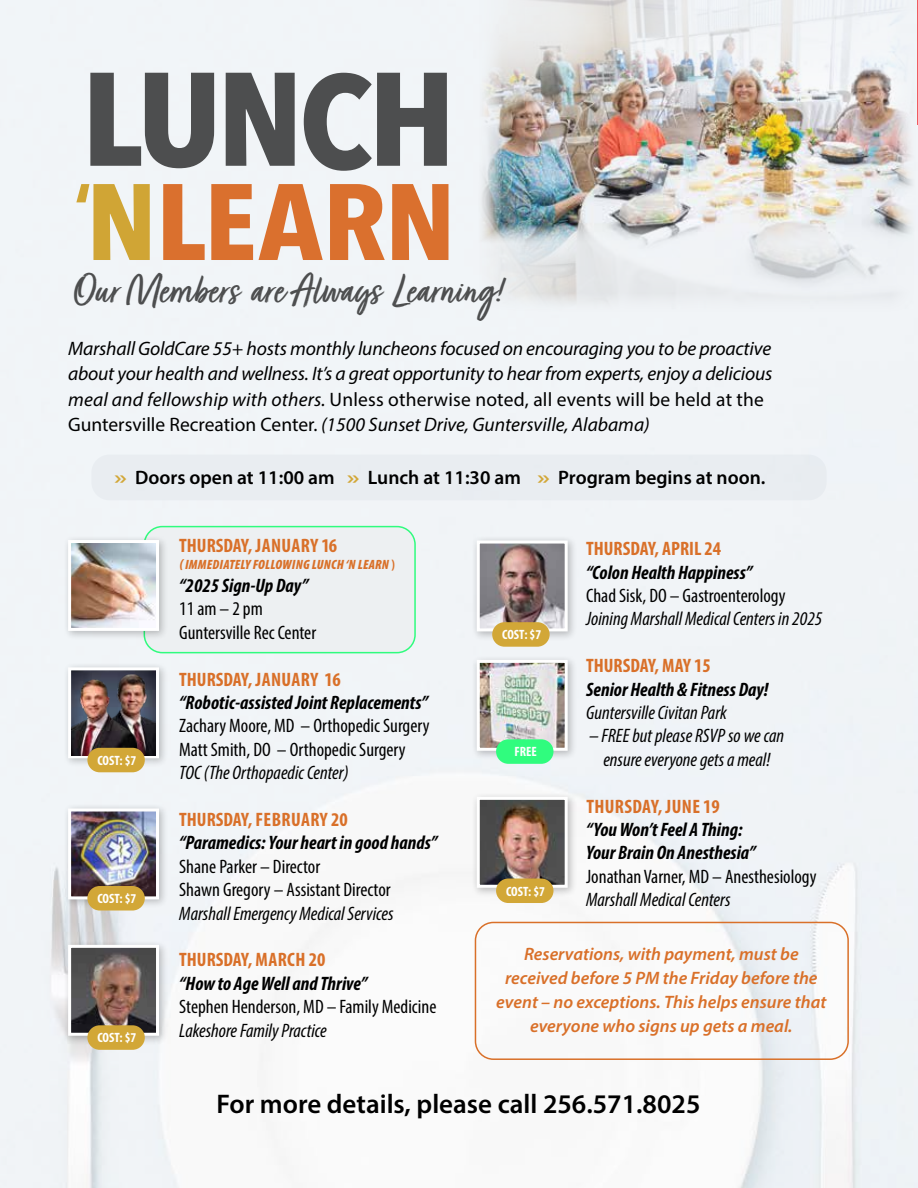
<style>
.page{position:relative;width:918px;height:1188px;background:#fff}
.page>*{position:absolute;margin:0;border:0;box-sizing:border-box;transform-origin:0 0}
.t1{font:45.15px "Turbinado Pro";color:#4d4e4f}
.t2{font:600 27px "Myriad Pro";color:#000}
.t3{font:italic 19.5px/25.5px "Myriad Pro";letter-spacing:-.01em;color:#000}
.t4{font:condensed 19.5px/23.4px "Myriad Pro";color:#000}
.t5{font:italic condensed 19.5px/23.4px "Myriad Pro";color:#000;text-align:center}
.t6{font:italic 700 condensed 19.5px/23.4px "Myriad Pro";color:#000}
.t7{font:700 condensed 19.5px "Myriad Pro";color:#d97029}
.t8{font:600 19.5px "Myriad Pro";color:#000}
.t9{font:700 condensed 19.5px "Myriad Pro";letter-spacing:.02em;color:#d97029}
.t10{font:italic 600 18px/24px "Myriad Pro";color:#d97029;text-align:center}
.t11{font:700 condensed 13.5px "Myriad Pro";color:#fff}
.t12{font:italic 900 condensed 13.5px "Myriad Pro";letter-spacing:.02em;color:#d97029}
.s1{font-style:normal}
.s2{color:#d2a737}
.s3{font-weight:700;font-style:normal}
</style>
<div class="page">
<hr style="left:917px;top:0;width:1px;height:124px;background:#f00">
<img style="left:0;top:0;width:917px;height:1188px">
<img style="left:475px;top:245px;width:442px;height:70px">
<img style="left:475px;top:0;width:442px;height:245px">
<div style="left:91px;top:455px;width:736px;height:45px;background:#e9edf1;border-radius:18px"></div>
<svg style="left:90px;top:73px;width:124px;height:95px"></svg>
<svg style="left:226px;top:73px;width:69px;height:93px"></svg>
<svg style="left:304px;top:73px;width:143px;height:98px"></svg>
<svg style="left:76px;top:184px;width:74px;height:76px"></svg>
<svg style="left:163px;top:184px;width:42px;height:76px"></svg>
<svg style="left:211px;top:184px;width:42px;height:76px"></svg>
<svg style="left:259px;top:184px;width:64px;height:76px"></svg>
<svg style="left:330px;top:184px;width:55px;height:76px"></svg>
<svg style="left:392px;top:184px;width:56px;height:76px"></svg>
<div style="left:144px;top:527px;width:271px;height:126px;background:#edf0f2;border-radius:18px"></div>
<div style="left:144px;top:526px;width:272px;height:127px;border:2px solid #30fc7e;border-radius:18px"></div>
<div style="left:475px;top:922px;width:374px;height:138px;border:2px solid #d97029;border-radius:18px"></div>
<div style="left:62px;top:534px;width:107px;height:107px;background:#000;opacity:.25"></div>
<img style="left:67px;top:539px;width:94px;height:93px">
<div style="left:471px;top:535px;width:106px;height:106px;background:#000;opacity:.25"></div>
<img style="left:475px;top:539px;width:94px;height:94px">
<div style="left:471px;top:654px;width:106px;height:107px;background:#000;opacity:.25"></div>
<img style="left:475px;top:658px;width:94px;height:94px">
<div style="left:62px;top:803px;width:107px;height:106px;background:#000;opacity:.25"></div>
<img style="left:67px;top:807px;width:94px;height:94px">
<div style="left:471px;top:791px;width:106px;height:107px;background:#000;opacity:.25"></div>
<img style="left:475px;top:795px;width:94px;height:94px">
<div style="left:62px;top:939px;width:107px;height:107px;background:#000;opacity:.25"></div>
<svg style="left:67px;top:943px;width:94px;height:94px;background:#7b6e6a"></svg>
<div style="left:62px;top:662px;width:107px;height:106px;background:#000;opacity:.25"></div>
<svg style="left:67px;top:666px;width:94px;height:94px"></svg>
<img style="left:93px;top:673px;width:63px;height:82px">
<img style="left:71px;top:680px;width:65px;height:75px">
<div style="left:87px;top:748px;width:58px;height:24px;background:#d2a737;border-radius:12px"></div>
<div style="left:87px;top:886px;width:58px;height:25px;background:#d2a737;border-radius:12px"></div>
<div style="left:87px;top:1025px;width:58px;height:25px;background:#d2a737;border-radius:12px"></div>
<div style="left:492px;top:622px;width:58px;height:25px;background:#d2a737;border-radius:12px"></div>
<div style="left:496px;top:739px;width:58px;height:25px;background:#30fc7e;border-radius:12px"></div>
<div style="left:496px;top:879px;width:58px;height:24px;background:#d2a737;border-radius:12px"></div>
<h1 class="t1" style="left:73px;top:266px;width:431px">Our Members are Always Learning!</h1>
<p class="t3" style="left:68px;top:335px;width:706px">Marshall GoldCare 55+ hosts monthly luncheons focused on encouraging you to be proactive about your health and wellness. It’s a great opportunity to hear from experts, enjoy a delicious meal and fellowship with others. <span class="s1">Unless otherwise noted, all events will be held at the Guntersville Recreation Center.</span> (1500 Sunset Drive, Guntersville, Alabama)</p>
<p class="t8" style="left:114px;top:465px;width:653px"><span class="s2">»</span> Doors open at 11:00 am <span class="s2">»</span> Lunch at 11:30 am <span class="s2">»</span> Program begins at noon.</p>
<p class="t11" style="left:97px;top:752px;width:40px">COST: $7</p>
<p class="t11" style="left:97px;top:890px;width:40px">COST: $7</p>
<p class="t11" style="left:97px;top:1030px;width:40px">COST: $7</p>
<p class="t7" style="left:179px;top:533px;width:159px">THURSDAY, JANUARY 16</p>
<p class="t12" style="left:179px;top:556px;width:217px">( IMMEDIATELY FOLLOWING LUNCH ‘N LEARN <span class="s3">)</span></p>
<p class="t6" style="left:179px;top:573px;width:130px">“2025 Sign-Up Day”</p>
<p class="t4" style="left:179px;top:597px;width:138px">11 am – 2 pm<br>Guntersville Rec Center</p>
<p class="t7" style="left:179px;top:667px;width:163px">THURSDAY, JANUARY 16</p>
<p class="t6" style="left:179px;top:690px;width:250px">“Robotic-assisted Joint Replacements”</p>
<p class="t4" style="left:179px;top:714px;width:252px">Zachary Moore, MD – Orthopedic Surgery<br>Matt Smith, DO – Orthopedic Surgery</p>
<p class="t5" style="left:179px;top:761px;width:171px">TOC (The Orthopaedic Center)</p>
<p class="t7" style="left:179px;top:807px;width:170px">THURSDAY, FEBRUARY 20</p>
<p class="t6" style="left:179px;top:831px;width:260px">“Paramedics: Your heart in good hands”</p>
<p class="t4" style="left:179px;top:854px;width:213px">Shane Parker – Director<br>Shawn Gregory – Assistant Director</p>
<p class="t5" style="left:179px;top:901px;width:216px">Marshall Emergency Medical Services</p>
<p class="t7" style="left:179px;top:948px;width:148px">THURSDAY, MARCH 20</p>
<p class="t6" style="left:179px;top:971px;width:189px">“How to Age Well and Thrive”</p>
<p class="t4" style="left:179px;top:995px;width:259px">Stephen Henderson, MD – Family Medicine</p>
<p class="t5" style="left:179px;top:1018px;width:149px">Lakeshore Family Practice</p>
<p class="t11" style="left:502px;top:626px;width:40px">COST: $7</p>
<p class="t11" style="left:514px;top:744px;width:24px">FREE</p>
<p class="t11" style="left:506px;top:883px;width:40px">COST: $7</p>
<p class="t7" style="left:586px;top:536px;width:137px">THURSDAY, APRIL 24</p>
<p class="t6" style="left:586px;top:560px;width:168px">“Colon Health Happiness”</p>
<p class="t4" style="left:586px;top:584px;width:201px">Chad Sisk, DO – Gastroenterology</p>
<p class="t5" style="left:586px;top:607px;width:238px">Joining Marshall Medical Centers in 2025</p>
<p class="t7" style="left:586px;top:653px;width:126px">THURSDAY, MAY 15</p>
<p class="t6" style="left:586px;top:677px;width:184px">Senior Health &amp; Fitness Day!</p>
<p class="t5" style="left:586px;top:701px;width:142px">Guntersville Civitan Park</p>
<p class="t5" style="left:589px;top:724px;width:197px">– FREE but please RSVP so we can ensure everyone gets a meal!</p>
<p class="t9" style="left:586px;top:794px;width:135px">THURSDAY, JUNE 19</p>
<p class="t6" style="left:586px;top:817px;width:171px">“You Won’t Feel A Thing:<br>Your Brain On Anesthesia”</p>
<p class="t4" style="left:586px;top:864px;width:232px">Jonathan Varner, MD – Anesthesiology</p>
<p class="t5" style="left:586px;top:888px;width:146px">Marshall Medical Centers</p>
<p class="t10" style="left:496px;top:941px;width:332px">Reservations, with payment, must be received before 5 PM the Friday before the event – no exceptions. This helps ensure that everyone who signs up gets a meal.</p>
<h2 class="t2" style="left:217px;top:1087px;width:485px">For more details, please call 256.571.8025</h2>
</div>
